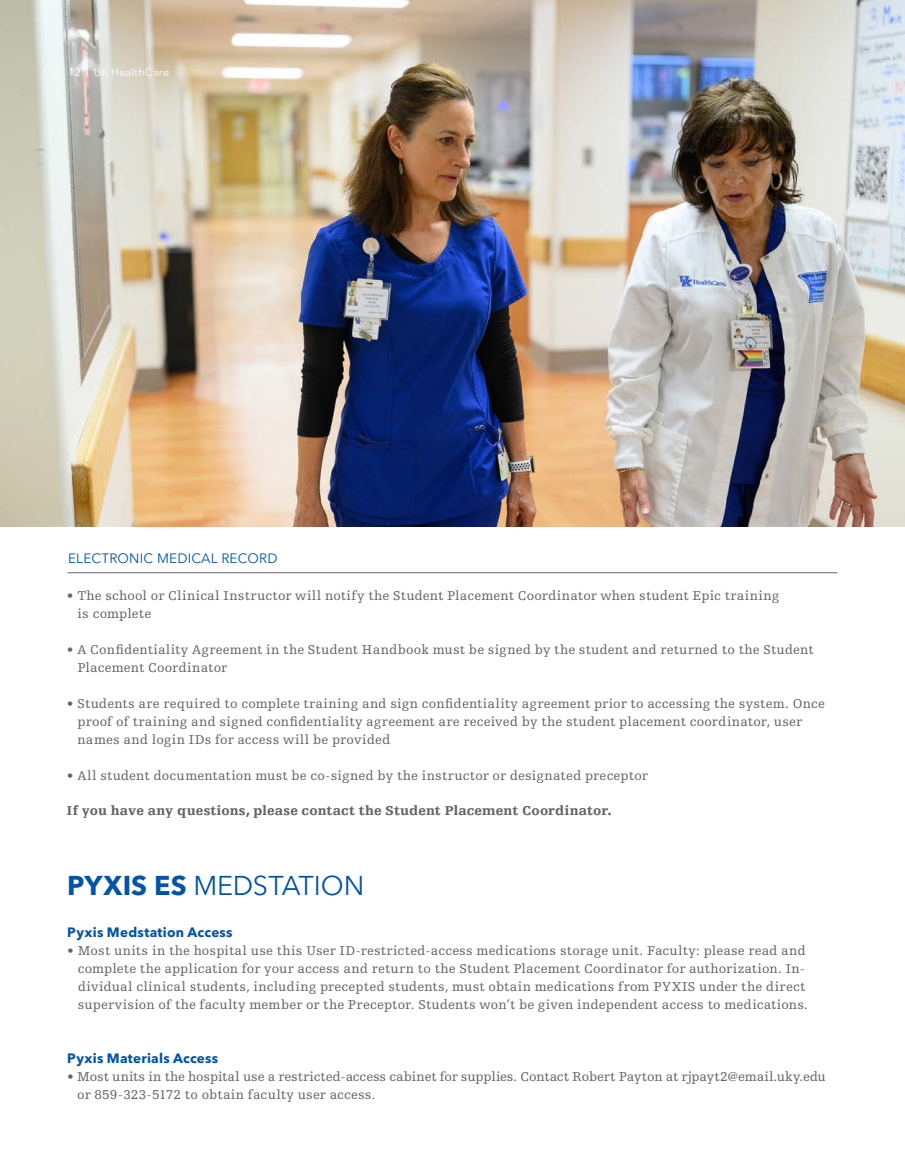
<style>
.page{position:relative;width:905px;height:1175px;background:#fff}
.page>*{position:absolute;margin:0;border:0;box-sizing:border-box;transform-origin:0 0}
.t1{font:27px "Avenir Next LT Pro";letter-spacing:-.005em;color:#0154a6}
.t2{font:13.5px/18px "Egyptienne FLT Std";letter-spacing:.015em;color:#656568}
.t3{font:13.5px/18px "Egyptienne FLT Std";letter-spacing:-.005em;color:#656568}
.t4{font:900 13.5px "Egyptienne FLT Std";letter-spacing:.01em;color:#656568}
.t5{font:700 13.5px "Avenir Next LT Pro";letter-spacing:.02em;color:#0154a6}
.t6{font:13.5px "Avenir Next LT Pro";letter-spacing:.015em;color:#0154a6}
.t7{font:10.8px "Avenir Next LT Pro";letter-spacing:.02em;color:#fff}
.s1{font-weight:700}
</style>
<div class="page">
<img style="left:0;top:0;width:904px;height:526px">
<hr style="left:67px;top:572px;width:770px;height:1px;background:#626675">
<p class="t7" style="left:69px;top:65px;width:102px">12 | UK HealthCare</p>
<p class="t6" style="left:68px;top:550px;width:211px">ELECTRONIC MEDICAL RECORD</p>
<p class="t2" style="left:77px;top:586px;width:703px;text-indent:-11px">• The school or Clinical Instructor will notify the Student Placement Coordinator when student Epic training is complete</p>
<p class="t2" style="left:77px;top:640px;width:737px;text-indent:-11px">• A Confidentiality Agreement in the Student Handbook must be signed by the student and returned to the Student<br>Placement Coordinator</p>
<p class="t2" style="left:77px;top:694px;width:748px;text-indent:-11px">• Students are required to complete training and sign confidentiality agreement prior to accessing the system. Once proof of training and signed confidentiality agreement are received by the student placement coordinator, user names and login IDs for access will be provided</p>
<p class="t2" style="left:67px;top:766px;width:582px">• All student documentation must be co-signed by the instructor or designated preceptor</p>
<p class="t4" style="left:67px;top:803px;width:546px">If you have any questions, please contact the Student Placement Coordinator.</p>
<h1 class="t1" style="left:67px;top:869px;width:298px"><span class="s1">PYXIS ES</span> MEDSTATION</h1>
<p class="t5" style="left:67px;top:924px;width:167px">Pyxis Medstation Access</p>
<p class="t2" style="left:78px;top:942px;width:731px;text-indent:-11px">• Most units in the hospital use this User ID-restricted-access medications storage unit. Faculty: please read and complete the application for your access and return to the Student Placement Coordinator for authorization. In&shy;dividual clinical students, including precepted students, must obtain medications from PYXIS under the direct supervision of the faculty member or the Preceptor. Students won’t be given independent access to medications.</p>
<p class="t5" style="left:67px;top:1050px;width:152px">Pyxis Materials Access</p>
<p class="t3" style="left:77px;top:1068px;width:750px;text-indent:-10px">• Most units in the hospital use a restricted-access cabinet for supplies. Contact Robert Payton at rjpayt2@email.uky.edu or 859-323-5172 to obtain faculty user access.</p>
</div>
